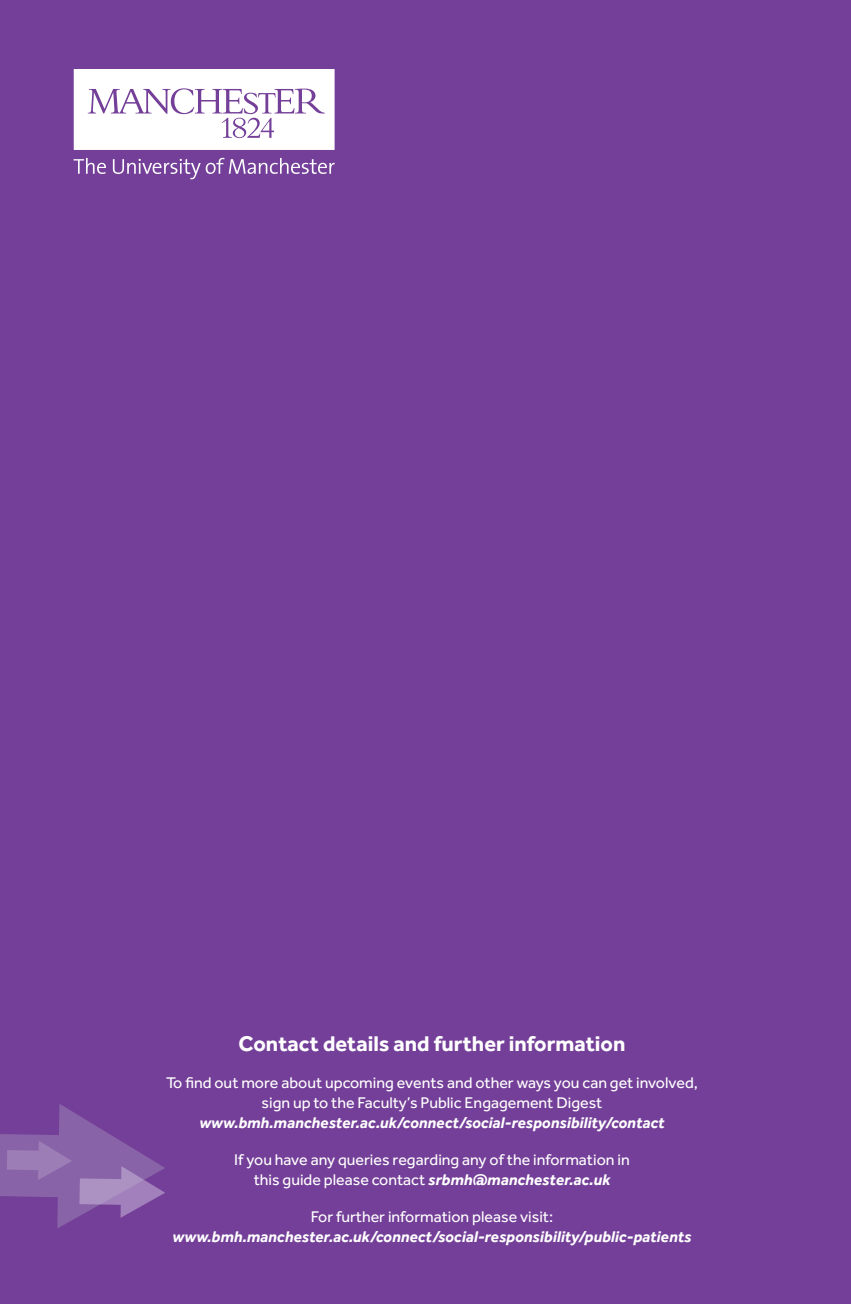
<style>
.page{position:relative;width:851px;height:1304px;background:#fff}
.page>*{position:absolute;margin:0;border:0;box-sizing:border-box;transform-origin:0 0}
.t1{font:700 22px "Effra";color:#fff}
.t2{font:16px/20px "Effra";color:#fff;text-align:center}
.t3{font:italic 700 16px "Effra";color:#fff}
.s1{font-weight:700;font-style:italic}
</style>
<div class="page">
<div style="left:0;top:0;width:850px;height:1304px;background:#743f98"></div>
<svg style="left:74px;top:69px;width:260px;height:81px;background:#f2eef6"></svg>
<svg style="left:74px;top:158px;width:32px;height:16px"></svg>
<svg style="left:113px;top:158px;width:221px;height:21px"></svg>
<svg style="left:0;top:1104px;width:165px;height:124px"></svg>
<h1 class="t1" style="left:238px;top:1030px;width:388px">Contact details and further information</h1>
<p class="t2" style="left:166px;top:1073px;width:533px">To find out more about upcoming events and other ways you can get involved, sign up to the Faculty’s Public Engagement Digest</p>
<p class="t3" style="left:199px;top:1113px;width:466px">www.bmh.manchester.ac.uk/connect/social-responsibility/contact</p>
<p class="t2" style="left:234px;top:1150px;width:397px">If you have any queries regarding any of the information in this guide please contact <span class="s1">srbmh@manchester.ac.uk</span></p>
<p class="t2" style="left:311px;top:1207px;width:244px">For further information please visit:</p>
<p class="t3" style="left:173px;top:1227px;width:520px">www.bmh.manchester.ac.uk/connect/social-responsibility/public-patients</p>
</div>
